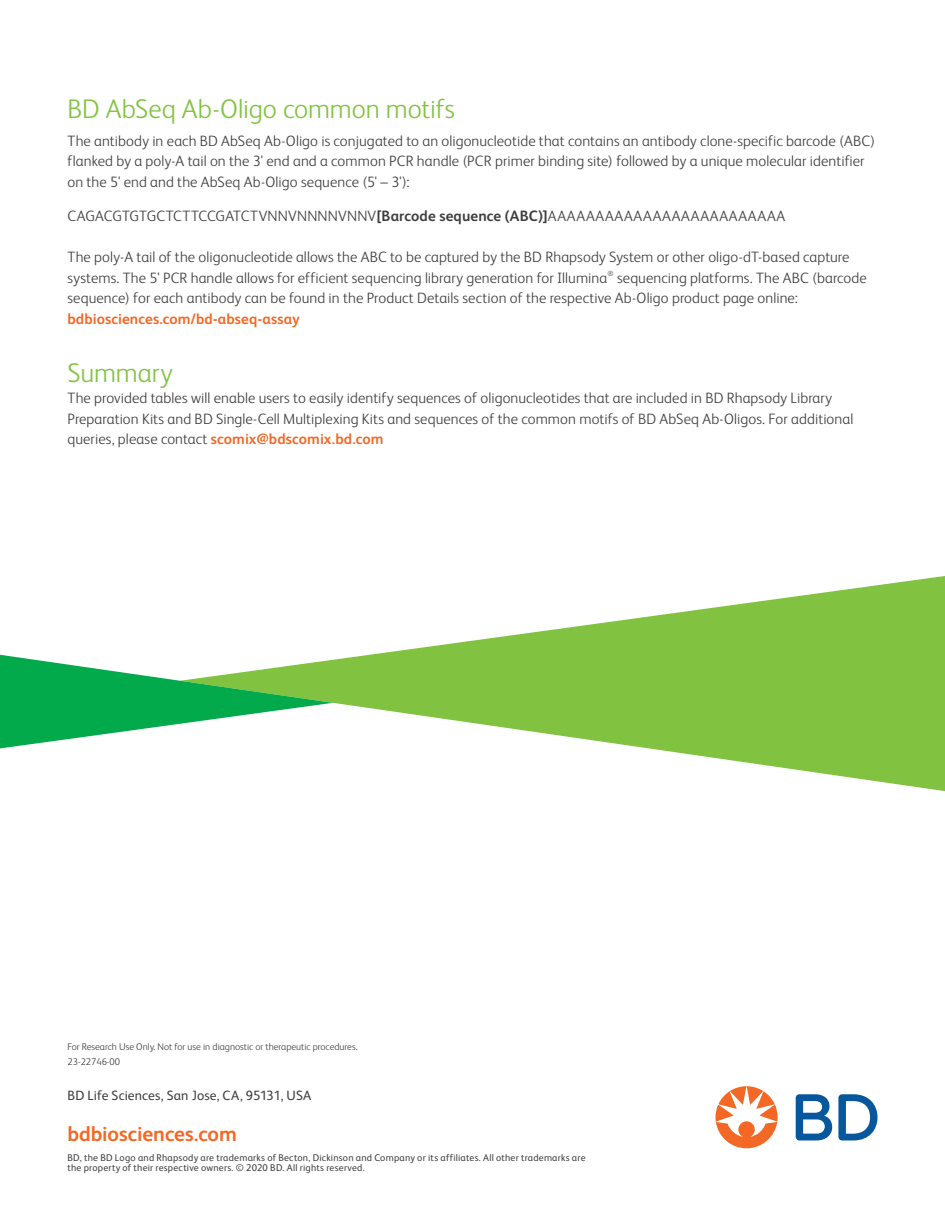
<style>
.page{position:relative;width:945px;height:1215px;background:#fff}
.page>*{position:absolute;margin:0;border:0;box-sizing:border-box;transform-origin:0 0}
.t1{font:300 27px "FS Albert Pro";letter-spacing:-.005em;color:#81c340}
.t2{font:700 21px "FS Albert Pro";letter-spacing:-.005em;color:#f36824}
.t3{font:300 15px/20.7px "FS Albert Pro";letter-spacing:.005em;color:#3e3e3f}
.t4{font:300 15px "FS Albert Pro";letter-spacing:.035em;color:#3e3e3f}
.t5{font:700 15px "FS Albert Pro";letter-spacing:.01em;color:#f36824}
.t6{font:13.5px "FS Albert Pro";letter-spacing:.01em;color:#3e3e3f}
.t7{font:9.75px/9.8px "FS Albert Pro";letter-spacing:.02em;color:#3e3e3f}
.t8{font:300 9.75px/14.7px "FS Albert Pro";color:#3e3e3f}
.s1{font-weight:700}
.s2{font-weight:700;color:#f36824}
</style>
<div class="page">
<svg style="left:796px;top:1094px;width:82px;height:46px"></svg>
<svg style="left:716px;top:1086px;width:62px;height:62px"></svg>
<svg style="left:333px;top:576px;width:612px;height:215px;fill:#81c340"></svg>
<svg style="left:0;top:655px;width:333px;height:93px"></svg>
<h1 class="t1" style="left:68px;top:91px;width:389px">BD AbSeq Ab-Oligo common motifs</h1>
<p class="t3" style="left:68px;top:129px;width:809px">The antibody in each BD AbSeq Ab-Oligo is conjugated to an oligonucleotide that contains an antibody clone-specific barcode (ABC) flanked by a poly-A tail on the 3' end and a common PCR handle (PCR primer binding site) followed by a unique molecular identifier on the 5' end and the AbSeq Ab-Oligo sequence (5' – 3'):</p>
<p class="t4" style="left:68px;top:206px;width:719px">CAGACGTGTGCTCTTCCGATCTVNNVNNNNVNNV<span class="s1">[Barcode sequence (ABC)]</span>AAAAAAAAAAAAAAAAAAAAAAAAA</p>
<p class="t3" style="left:68px;top:245px;width:801px">The poly-A tail of the oligonucleotide allows the ABC to be captured by the BD Rhapsody System or other oligo-dT-based capture systems. The 5' PCR handle allows for efficient sequencing library generation for Illumina<sup>®</sup> sequencing platforms. The ABC (barcode sequence) for each antibody can be found in the Product Details section of the respective Ab-Oligo product page online:</p>
<p class="t5" style="left:68px;top:308px;width:234px">bdbiosciences.com/bd-abseq-assay</p>
<h1 class="t1" style="left:68px;top:355px;width:107px">Summary</h1>
<p class="t3" style="left:68px;top:386px;width:787px">The provided tables will enable users to easily identify sequences of oligonucleotides that are included in BD Rhapsody Library<br>Preparation Kits and BD Single-Cell Multiplexing Kits and sequences of the common motifs of BD AbSeq Ab-Oligos. For additional queries, please contact <span class="s2">scomix@bdscomix.bd.com</span></p>
<p class="t8" style="left:68px;top:1039px;width:292px">For Research Use Only. Not for use in diagnostic or therapeutic procedures.<br>23-22746-00</p>
<p class="t6" style="left:68px;top:1086px;width:245px">BD Life Sciences, San Jose, CA, 95131, USA</p>
<h2 class="t2" style="left:68px;top:1119px;width:171px">bdbiosciences.com</h2>
<p class="t7" style="left:68px;top:1152px;width:520px">BD, the BD Logo and Rhapsody are trademarks of Becton, Dickinson and Company or its affiliates. All other trademarks are the property of their respective owners. © 2020 BD. All rights reserved.</p>
</div>
